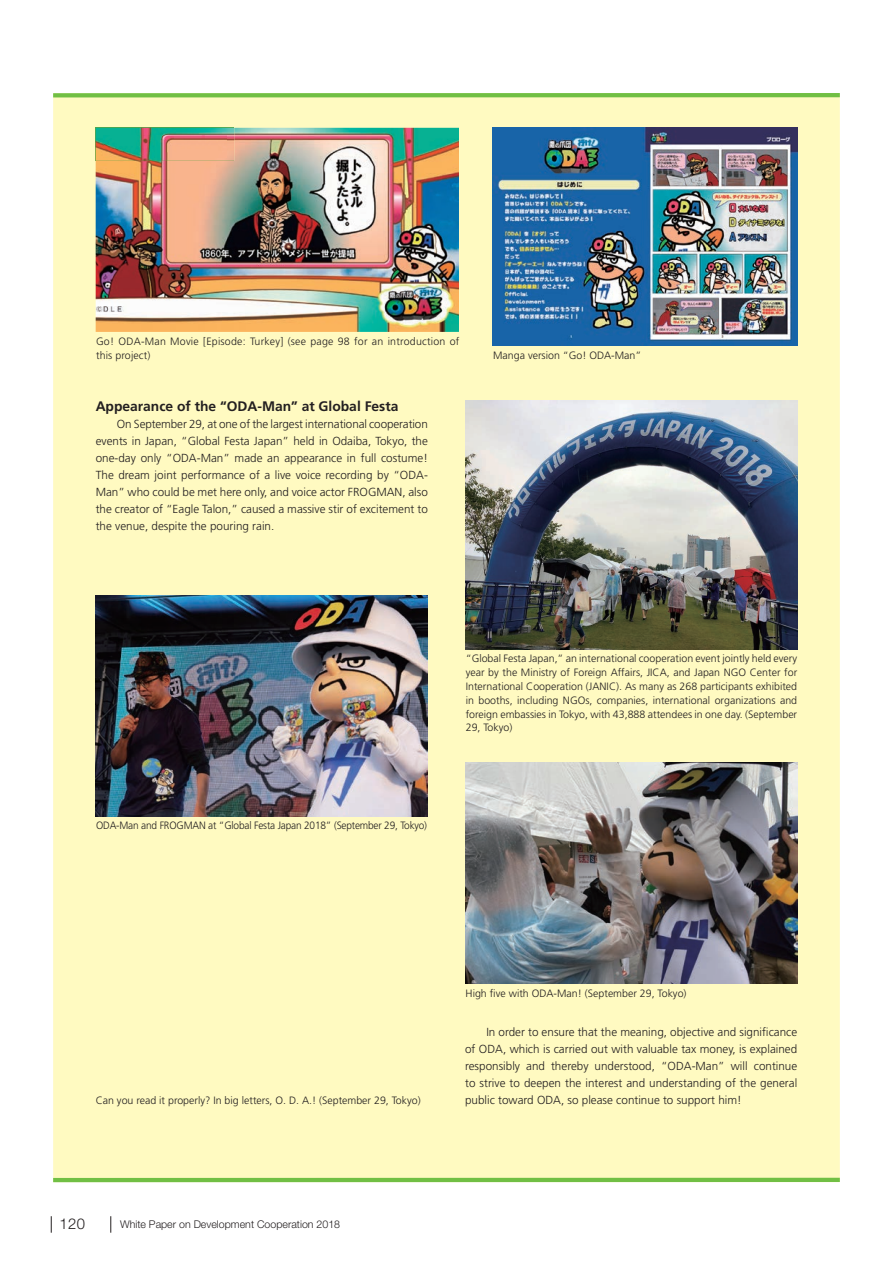
<style>
.page{position:relative;width:893px;height:1263px;background:#fff}
.page>*{position:absolute;margin:0;border:0;box-sizing:border-box;transform-origin:0 0}
.t1{font:300 14.85px "Helvetica Neue LT Std";color:#231f20}
.t2{font:700 13.8px "Frutiger LT Std";color:#231f20}
.t3{font:300 11.7px/17px "Frutiger LT Std";color:#231f20;text-align:justify}
.t4{font:300 10.65px/13.8px "Frutiger LT Std";color:#231f20;text-align:justify}
.t5{font:300 10.65px/13.8px "Frutiger LT Std";letter-spacing:.02em;color:#231f20}
.t6{font:300 10.65px "Frutiger LT Std";color:#231f20;scale:.95 1}
.t7{font:300 10.65px "Helvetica Neue LT Std";color:#231f20}
</style>
<div class="page">
<svg style="left:51px;top:1216px;width:1px;height:17px"></svg>
<svg style="left:111px;top:1216px;width:1px;height:17px"></svg>
<div style="left:53px;top:93px;width:787px;height:1089px;background:#fffac1"></div>
<svg style="left:53px;top:93px;width:787px;height:4px;background:#75c047"></svg>
<hr style="left:53px;top:1178px;width:787px;height:4px;background:#71bf44">
<svg style="left:96px;top:127px;width:138px;height:1px"></svg>
<img style="left:492px;top:128px;width:306px;height:217px">
<img style="left:96px;top:128px;width:363px;height:204px">
<img style="left:96px;top:128px;width:138px;height:33px">
<img style="left:104px;top:135px;width:123px;height:22px">
<img style="left:466px;top:400px;width:331px;height:249px">
<img style="left:96px;top:595px;width:331px;height:221px">
<img style="left:466px;top:762px;width:331px;height:221px">
<p class="t5" style="left:96px;top:335px;width:365px">Go! ODA-Man Movie [Episode: Turkey] (see page 98 for an introduction of this project)</p>
<p class="t2" style="left:96px;top:398px;width:304px">Appearance of the “ODA-Man” at Global Festa</p>
<p class="t3" style="left:96px;top:416px;width:334px;text-indent:21px">On September 29, at one of the largest international cooperation events in Japan, “Global Festa Japan” held in Odaiba, Tokyo, the one-day only “ODA-Man” made an appearance in full costume!<br>The dream joint performance of a live voice recording by “ODA-Man” who could be met here only, and voice actor FROGMAN, also the creator of “Eagle Talon,” caused a massive stir of excitement to the venue, despite the pouring rain.</p>
<p class="t4" style="left:493px;top:348px;width:150px">Manga version “Go! ODA-Man”</p>
<p class="t6" style="left:96px;top:820px;width:350px">ODA-Man and FROGMAN at “Global Festa Japan 2018” (September 29, Tokyo)</p>
<p class="t4" style="left:466px;top:652px;width:333px">“Global Festa Japan,” an international cooperation event jointly held every year by the Ministry of Foreign Affairs, JICA, and Japan NGO Center for International Cooperation (JANIC). As many as 268 participants exhibited in booths, including NGOs, companies, international organizations and foreign embassies in Tokyo, with 43,888 attendees in one day. (September 29, Tokyo)</p>
<p class="t4" style="left:96px;top:1094px;width:327px">Can you read it properly? In big letters, O. D. A.! (September 29, Tokyo)</p>
<p class="t1" style="left:59px;top:1215px;width:27px">120</p>
<p class="t7" style="left:120px;top:1218px;width:222px">White Paper on Development Cooperation 2018</p>
<p class="t4" style="left:466px;top:986px;width:222px">High five with ODA-Man! (September 29, Tokyo)</p>
<p class="t3" style="left:465px;top:1023px;width:334px;text-indent:21px">In order to ensure that the meaning, objective and significance of ODA, which is carried out with valuable tax money, is explained responsibly and thereby understood, “ODA-Man” will continue to strive to deepen the interest and understanding of the general public toward ODA, so please continue to support him!</p>
</div>
